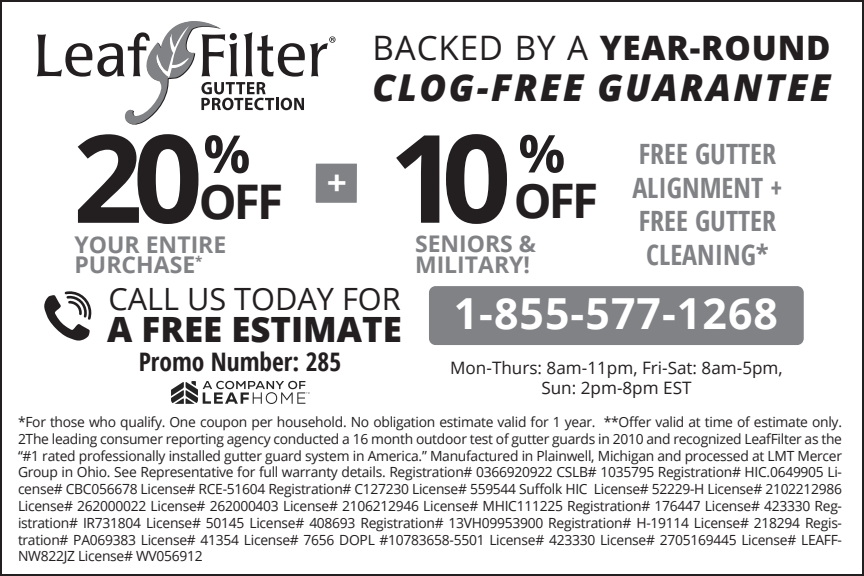
<style>
.page{position:relative;width:864px;height:576px;background:#fff}
.page>*{position:absolute;margin:0;border:0;box-sizing:border-box;transform-origin:0 0}
.t1{font:700 122.4px "Open Sans";color:#231f20}
.t2{font:700 52.4px "Open Sans";color:#231f20}
.t3{font:700 52px "Open Sans";color:#231f20}
.t4{font:700 47.6px "Open Sans";letter-spacing:-.06em;color:#231f20}
.t5{font:700 42.8px "Open Sans";letter-spacing:.025em;color:#fff}
.t6{font:italic 800 37.2px "Open Sans";letter-spacing:.065em;color:#231f20}
.t7{font:800 34.8px "Open Sans";color:#231f20}
.t8{font:700 34px "Open Sans";color:#fff;scale:1.04 1}
.t9{font:800 33.6px "Open Sans";letter-spacing:.025em;color:#231f20}
.t10{font:30.8px "Open Sans";color:#231f20}
.t11{font:700 condensed 28px/33.6px "Open Sans";color:#808285;text-align:center}
.t12{font:700 condensed 25.6px "Open Sans";color:#231f20}
.t13{font:700 23.2px/20px "Open Sans";color:#808285}
.t14{font:700 22.8px/20.4px "Open Sans";color:#808285}
.t15{font:17.2px/20.4px "Open Sans";color:#231f20;text-align:center}
.t16{font:14px/16.8px "Open Sans";letter-spacing:-.02em;color:#231f20;text-align:justify}
.s1{font-weight:400}
</style>
<div class="page">
<svg style="left:37px;top:21px;width:299px;height:104px"></svg>
<div style="left:429px;top:286px;width:375px;height:59px;background:#808285;border-radius:7px"></div>
<svg style="left:44px;top:291px;width:48px;height:50px"></svg>
<svg style="left:171px;top:381px;width:138px;height:23px"></svg>
<div style="left:314px;top:162px;width:45px;height:42px;background:#808285"></div>
<div style="left:312px;top:160px;width:48px;height:46px;border:3px solid #fff"></div>
<h3 class="t9" style="left:373px;top:23px;width:460px"><span class="s1">BACKED BY A</span> YEAR-ROUND</h3>
<h3 class="t6" style="left:373px;top:59px;width:460px">CLOG-FREE GUARANTEE</h3>
<h1 class="t1" style="left:389px;top:92px;width:124px">10</h1>
<h3 class="t11" style="left:632px;top:137px;width:152px">FREE GUTTER<br>ALIGNMENT +<br>FREE GUTTER<br>CLEANING*</h3>
<h1 class="t1" style="left:73px;top:92px;width:131px">20</h1>
<h2 class="t2" style="left:203px;top:117px;width:49px">%</h2>
<h3 class="t3" style="left:518px;top:117px;width:48px">%</h3>
<h3 class="t8" style="left:327px;top:159px;width:21px">+</h3>
<h3 class="t4" style="left:199px;top:168px;width:86px">OFF</h3>
<h3 class="t4" style="left:514px;top:167px;width:86px">OFF</h3>
<h3 class="t13" style="left:74px;top:234px;width:153px">YOUR ENTIRE<br>PURCHASE<sup>*</sup></h3>
<h3 class="t14" style="left:415px;top:233px;width:123px">SENIORS &amp;<br>MILITARY!</h3>
<h3 class="t10" style="left:108px;top:277px;width:294px">CALL US TODAY FOR</h3>
<h3 class="t7" style="left:107px;top:303px;width:296px">A FREE ESTIMATE</h3>
<h3 class="t12" style="left:139px;top:344px;width:204px">Promo Number: 285</h3>
<h3 class="t5" style="left:454px;top:283px;width:326px">1-855-577-1268</h3>
<p class="t15" style="left:450px;top:357px;width:334px">Mon-Thurs: 8am-11pm, Fri-Sat: 8am-5pm,<br>Sun: 2pm-8pm EST</p>
<p class="t16" style="left:18px;top:413px;width:826px">*For those who qualify. One coupon per household. No obligation estimate valid for 1 year. **Offer valid at time of estimate only.<br>2The leading consumer reporting agency conducted a 16 month outdoor test of gutter guards in 2010 and recognized LeafFilter as the “#1 rated professionally installed gutter guard system in America.” Manufactured in Plainwell, Michigan and processed at LMT Mercer Group in Ohio. See Representative for full warranty details. Registration# 0366920922 CSLB# 1035795 Registration# HIC.0649905 Li&shy;cense# CBC056678 License# RCE-51604 Registration# C127230 License# 559544 Suffolk HIC License# 52229-H License# 2102212986<br>License# 262000022 License# 262000403 License# 2106212946 License# MHIC111225 Registration# 176447 License# 423330 Reg&shy;istration# IR731804 License# 50145 License# 408693 Registration# 13VH09953900 Registration# H-19114 License# 218294 Regis&shy;tration# PA069383 License# 41354 License# 7656 DOPL #10783658-5501 License# 423330 License# 2705169445 License# LEAFF-NW822JZ License# WV056912</p>
</div>
